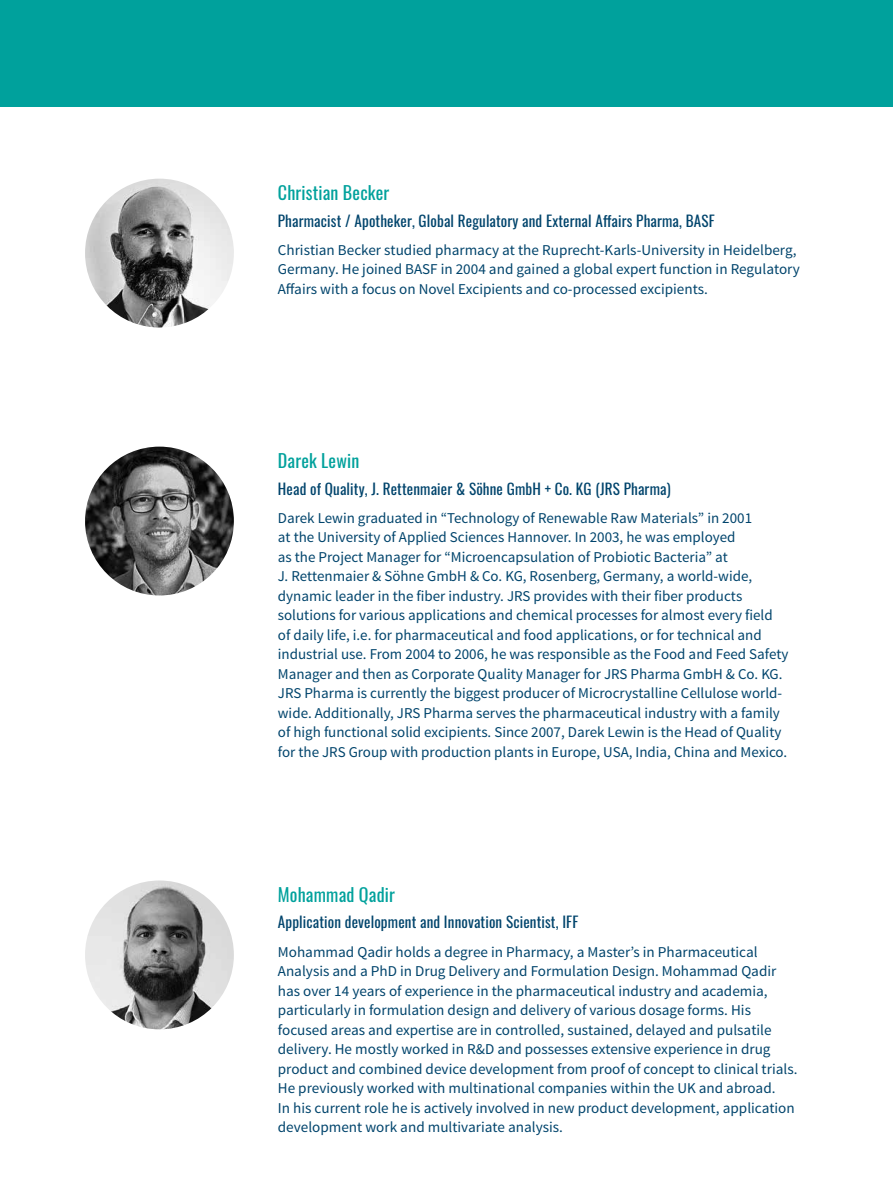
<style>
.page{position:relative;width:893px;height:1191px;background:#fff}
.page>*{position:absolute;margin:0;border:0;box-sizing:border-box;transform-origin:0 0}
.t1{font:18px "Oswald";letter-spacing:.01em;color:#00a19c}
.t2{font:15px/19.5px "Source Sans Pro";color:#00446c}
.t3{font:15px "Oswald";letter-spacing:.01em;color:#00446c}
</style>
<div class="page">
<div style="left:0;top:0;width:893px;height:106px;background:#00a19c"></div>
<img style="left:85px;top:446px;width:149px;height:149px;border-radius:74px">
<img style="left:85px;top:179px;width:149px;height:148px;border-radius:74px">
<img style="left:85px;top:880px;width:149px;height:149px;border-radius:74px">
<p class="t1" style="left:278px;top:177px;width:113px">Christian Becker</p>
<p class="t3" style="left:278px;top:207px;width:438px">Pharmacist / Apotheker, Global Regulatory and External Affairs Pharma, BASF</p>
<p class="t2" style="left:278px;top:240px;width:524px">Christian Becker studied pharmacy at the Ruprecht-Karls-University in Heidelberg,<br>Germany. He joined BASF in 2004 and gained a global expert function in Regulatory<br>Affairs with a focus on Novel Excipients and co-processed excipients.</p>
<p class="t1" style="left:278px;top:445px;width:83px">Darek Lewin</p>
<p class="t3" style="left:278px;top:475px;width:394px">Head of Quality, J. Rettenmaier &amp; Söhne GmbH + Co. KG (JRS Pharma)</p>
<p class="t2" style="left:278px;top:508px;width:512px">Darek Lewin graduated in “Technology of Renewable Raw Materials” in 2001<br>at the University of Applied Sciences Hannover. In 2003, he was employed<br>as the Project Manager for “Microencapsulation of Probiotic Bacteria” at<br>J. Rettenmaier &amp; Söhne GmbH &amp; Co. KG, Rosenberg, Germany, a world-wide, dynamic leader in the fiber industry. JRS provides with their fiber products solutions for various applications and chemical processes for almost every field of daily life, i.e. for pharmaceutical and food applications, or for technical and industrial use. From 2004 to 2006, he was responsible as the Food and Feed Safety Manager and then as Corporate Quality Manager for JRS Pharma GmbH &amp; Co. KG.<br>JRS Pharma is currently the biggest producer of Microcrystalline Cellulose world&shy;wide. Additionally, JRS Pharma serves the pharmaceutical industry with a family of high functional solid excipients. Since 2007, Darek Lewin is the Head of Quality for the JRS Group with production plants in Europe, USA, India, China and Mexico.</p>
<p class="t1" style="left:278px;top:878px;width:119px">Mohammad Qadir</p>
<p class="t3" style="left:278px;top:909px;width:302px">Application development and Innovation Scientist, IFF</p>
<p class="t2" style="left:278px;top:942px;width:521px">Mohammad Qadir holds a degree in Pharmacy, a Master’s in Pharmaceutical Analysis and a PhD in Drug Delivery and Formulation Design. Mohammad Qadir has over 14 years of experience in the pharmaceutical industry and academia, particularly in formulation design and delivery of various dosage forms. His focused areas and expertise are in controlled, sustained, delayed and pulsatile delivery. He mostly worked in R&amp;D and possesses extensive experience in drug product and combined device development from proof of concept to clinical trials.<br>He previously worked with multinational companies within the UK and abroad.<br>In his current role he is actively involved in new product development, application development work and multivariate analysis.</p>
</div>
